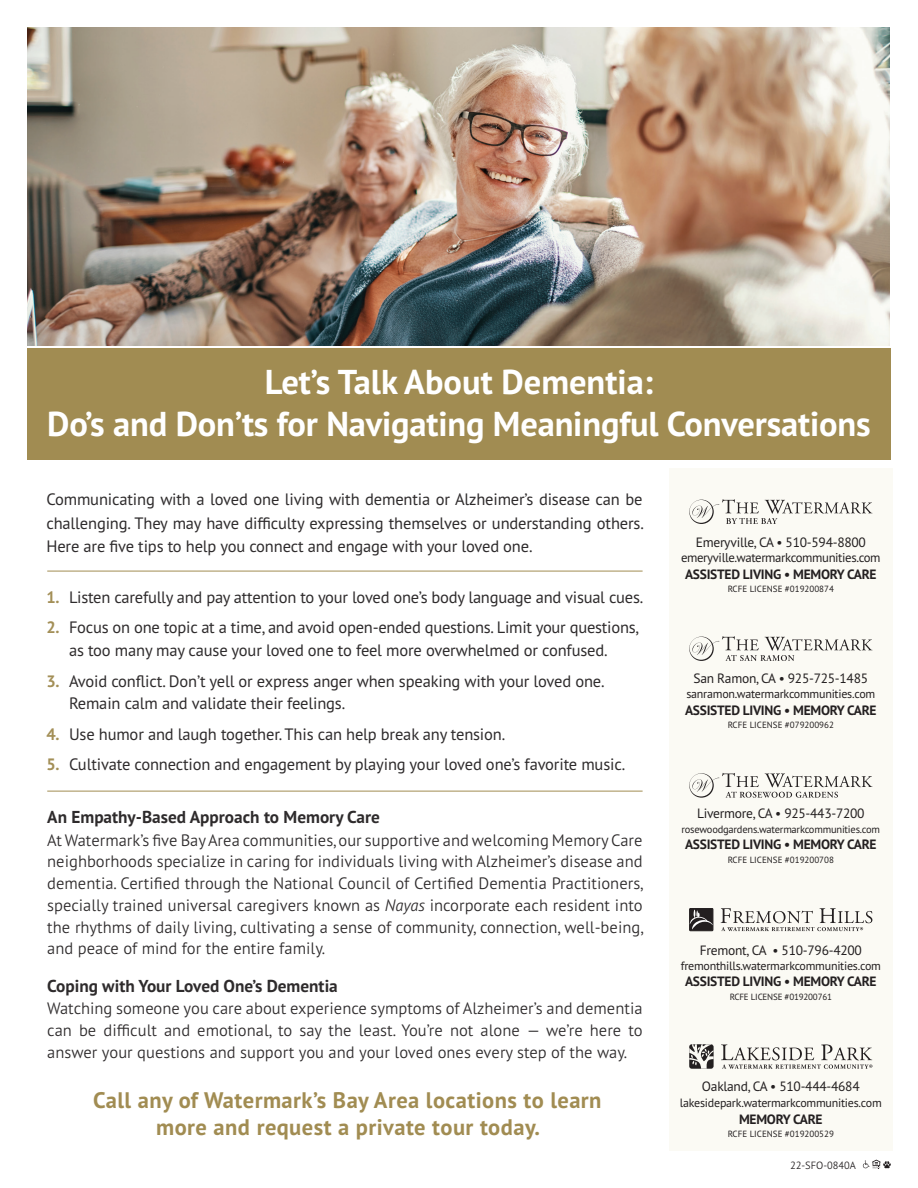
<style>
.page{position:relative;width:918px;height:1188px;background:#fff}
.page>*{position:absolute;margin:0;border:0;box-sizing:border-box;transform-origin:0 0}
.t1{font:700 34.5px "PT Sans Pro";letter-spacing:-.005em;color:#fff}
.t2{font:700 22.5px/27px "PT Sans Pro";letter-spacing:.02em;color:#a18c52;text-align:center}
.t3{font:700 17.25px "PT Sans Pro";color:#2e2b2c}
.t4{font:16.5px/23.2px "PT Sans Pro";letter-spacing:-.01em;color:#2e2b2c;text-align:justify}
.t5{font:300 16.5px/21.8px "PT Sans Pro";color:#2e2b2c;text-align:justify}
.t6{font:13.5px "PT Sans Pro";letter-spacing:-.02em;color:#231f20}
.t7{font:700 13.5px "PT Sans Pro";letter-spacing:-.02em;color:#231f20}
.t8{font:12.75px "PT Sans Pro";letter-spacing:-.03em;color:#231f20}
.t9{font:12px "PT Sans Pro";letter-spacing:-.02em;color:#231f20}
.t10{font:10.5px "PT Sans Pro";letter-spacing:-.02em;color:#231f20}
.t11{font:300 10.5px "PT Sans Pro";color:#231f20}
.t12{font:9px "PT Sans Pro";color:#231f20}
.t13{font:9px "PT Sans Pro";letter-spacing:-.02em;color:#231f20}
.s1{font-weight:700;color:#a38f57}
.s2{font-style:italic}
</style>
<div class="page">
<div style="left:27px;top:348px;width:864px;height:112px;background:#a18c52"></div>
<div style="left:669px;top:469px;width:223px;height:682px;background:#fbfaf4"></div>
<svg style="left:689px;top:636px;width:183px;height:25px"></svg>
<svg style="left:689px;top:773px;width:183px;height:25px"></svg>
<svg style="left:689px;top:499px;width:183px;height:25px"></svg>
<div style="left:689px;top:908px;width:24px;height:23px;border:1px solid #231f20"></div>
<svg style="left:689px;top:910px;width:24px;height:20px"></svg>
<svg style="left:721px;top:908px;width:151px;height:23px"></svg>
<svg style="left:721px;top:1044px;width:151px;height:25px"></svg>
<svg style="left:689px;top:1044px;width:24px;height:25px"></svg>
<svg style="left:863px;top:1160px;width:28px;height:9px"></svg>
<img style="left:27px;top:27px;width:862px;height:318px">
<hr style="left:47px;top:571px;width:596px;height:1px;background:#a18c52">
<hr style="left:47px;top:791px;width:596px;height:1px;background:#a18c52">
<p class="t1" style="left:265px;top:360px;width:390px">Let’s Talk About Dementia:</p>
<p class="t1" style="left:47px;top:402px;width:825px">Do’s and Don’ts for Navigating Meaningful Conversations</p>
<p class="t4" style="left:46px;top:488px;width:599px">Communicating with a loved one living with dementia or Alzheimer’s disease can be challenging. They may have difficulty expressing themselves or understanding others.<br>Here are five tips to help you connect and engage with your loved one.</p>
<p class="t4" style="left:46px;top:585px;width:598px"><span class="s1">1.</span> Listen carefully and pay attention to your loved one’s body language and visual cues.</p>
<p class="t4" style="left:46px;top:616px;width:594px;line-height:22.5px;text-align:center"><span class="s1">2.</span> Focus on one topic at a time, and avoid open-ended questions. Limit your questions, as too many may cause your loved one to feel more overwhelmed or confused.</p>
<p class="t4" style="left:69px;top:669px;width:537px;line-height:22.5px;text-indent:-23px"><span class="s1">3.</span> Avoid conflict. Don’t yell or express anger when speaking with your loved one.<br>Remain calm and validate their feelings.</p>
<p class="t4" style="left:46px;top:722px;width:460px"><span class="s1">4.</span> Use humor and laugh together. This can help break any tension.</p>
<p class="t4" style="left:46px;top:752px;width:580px"><span class="s1">5.</span> Cultivate connection and engagement by playing your loved one’s favorite music.</p>
<p class="t3" style="left:47px;top:806px;width:334px">An Empathy-Based Approach to Memory Care</p>
<p class="t5" style="left:47px;top:829px;width:598px">At Watermark’s five Bay Area communities, our supportive and welcoming Memory Care neighborhoods specialize in caring for individuals living with Alzheimer’s disease and dementia. Certified through the National Council of Certified Dementia Practitioners, specially trained universal caregivers known as <span class="s2">Nayas</span> incorporate each resident into the rhythms of daily living, cultivating a sense of community, connection, well-being, and peace of mind for the entire family.</p>
<p class="t3" style="left:47px;top:975px;width:292px">Coping with Your Loved One’s Dementia</p>
<p class="t5" style="left:47px;top:997px;width:597px">Watching someone you care about experience symptoms of Alzheimer’s and dementia can be difficult and emotional, to say the least. You’re not alone — we’re here to answer your questions and support you and your loved ones every step of the way.</p>
<p class="t2" style="left:93px;top:1086px;width:510px">Call any of Watermark’s Bay Area locations to learn more and request a private tour today.</p>
<p class="t6" style="left:696px;top:534px;width:172px">Emeryville, CA • 510-594-8800</p>
<p class="t8" style="left:681px;top:549px;width:201px">emeryville.watermarkcommunities.com</p>
<p class="t7" style="left:685px;top:565px;width:193px">ASSISTED LIVING • MEMORY CARE</p>
<p class="t12" style="left:728px;top:583px;width:108px">RCFE LICENSE #019200874</p>
<p class="t6" style="left:694px;top:670px;width:176px">San Ramon, CA • 925-725-1485</p>
<p class="t9" style="left:686px;top:686px;width:190px">sanramon.watermarkcommunities.com</p>
<p class="t7" style="left:685px;top:701px;width:193px">ASSISTED LIVING • MEMORY CARE</p>
<p class="t12" style="left:728px;top:719px;width:108px">RCFE LICENSE #079200962</p>
<p class="t6" style="left:697px;top:805px;width:169px">Livermore, CA • 925-443-7200</p>
<p class="t10" style="left:682px;top:822px;width:200px">rosewoodgardens.watermarkcommunities.com</p>
<p class="t7" style="left:685px;top:836px;width:193px">ASSISTED LIVING • MEMORY CARE</p>
<p class="t12" style="left:728px;top:854px;width:108px">RCFE LICENSE #019200708</p>
<p class="t6" style="left:700px;top:941px;width:164px">Fremont, CA • 510-796-4200</p>
<p class="t9" style="left:681px;top:958px;width:202px">fremonthills.watermarkcommunities.com</p>
<p class="t7" style="left:685px;top:972px;width:193px">ASSISTED LIVING • MEMORY CARE</p>
<p class="t13" style="left:730px;top:991px;width:104px">RCFE LICENSE #019200761</p>
<p class="t6" style="left:702px;top:1077px;width:159px">Oakland, CA • 510-444-4684</p>
<p class="t9" style="left:680px;top:1095px;width:203px">lakesidepark.watermarkcommunities.com</p>
<p class="t7" style="left:739px;top:1110px;width:85px">MEMORY CARE</p>
<p class="t12" style="left:728px;top:1128px;width:108px">RCFE LICENSE #019200529</p>
<p class="t11" style="left:790px;top:1159px;width:67px">22-SFO-0840A</p>
</div>
